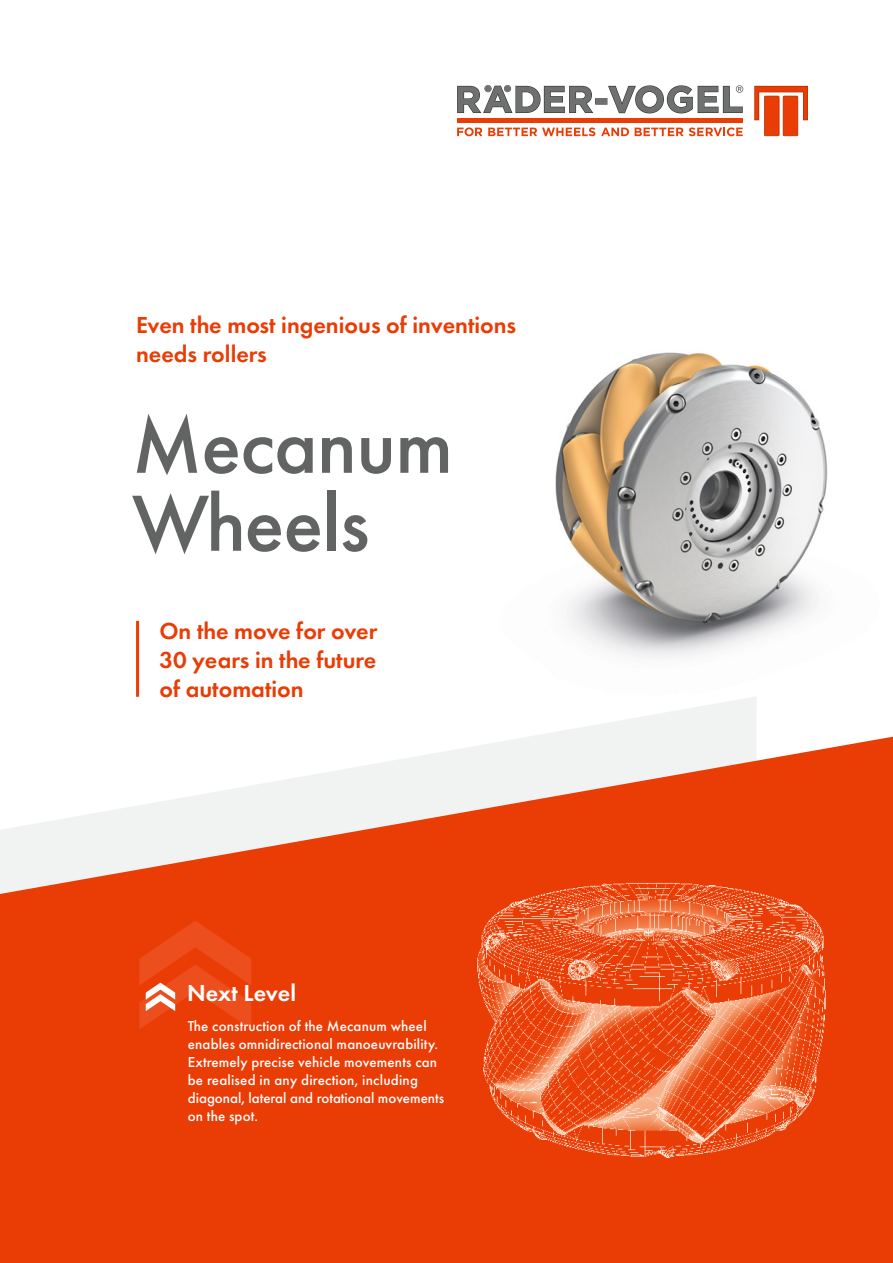
<style>
.page{position:relative;width:893px;height:1263px;background:#fff}
.page>*{position:absolute;margin:0;border:0;box-sizing:border-box;transform-origin:0 0}
.t1{font:500 82.5px/78px "Futura PT";letter-spacing:-.01em;color:#626463}
.t2{font:600 24px/28.8px "Futura PT";color:#ea3c05}
.t3{font:600 24px "Futura PT";color:#fff}
.t4{font:500 15px/18px "Futura PT";letter-spacing:.01em;color:#fff}
</style>
<div class="page">
<img style="left:555px;top:352px;width:273px;height:306px">
<svg style="left:139px;top:696px;width:617px;height:41px"></svg>
<svg style="left:0;top:737px;width:893px;height:526px;fill:#ea3c05"></svg>
<svg style="left:754px;top:86px;width:54px;height:50px"></svg>
<div style="left:457px;top:118px;width:286px;height:5px;background:#ea3c05"></div>
<svg style="left:457px;top:127px;width:25px;height:9px"></svg>
<svg style="left:488px;top:127px;width:107px;height:9px"></svg>
<svg style="left:601px;top:128px;width:28px;height:8px"></svg>
<svg style="left:635px;top:128px;width:48px;height:8px"></svg>
<svg style="left:689px;top:127px;width:54px;height:9px"></svg>
<svg style="left:457px;top:85px;width:286px;height:28px"></svg>
<img style="left:457px;top:864px;width:397px;height:299px">
<svg style="left:139px;top:921px;width:112px;height:108px;background:#eb4b18"></svg>
<hr style="left:136px;top:621px;width:3px;height:76px;background:#ea3c05">
<h2 class="t2" style="left:136px;top:311px;width:382px">Even the most ingenious of inventions needs rollers</h2>
<h1 class="t1" style="left:132px;top:408px;width:323px">Mecanum<br>Wheels</h1>
<h2 class="t2" style="left:159px;top:617px;width:219px;text-align:justify">On the move for over 30 years in the future of automation</h2>
<h2 class="t3" style="left:187px;top:980px;width:110px">Next Level</h2>
<p class="t4" style="left:188px;top:1017px;width:258px">The construction of the Mecanum wheel enables omnidirectional manoeuvrability.<br>Extremely precise vehicle movements can be realised in any direction, including diagonal, lateral and rotational movements on the spot.</p>
</div>
